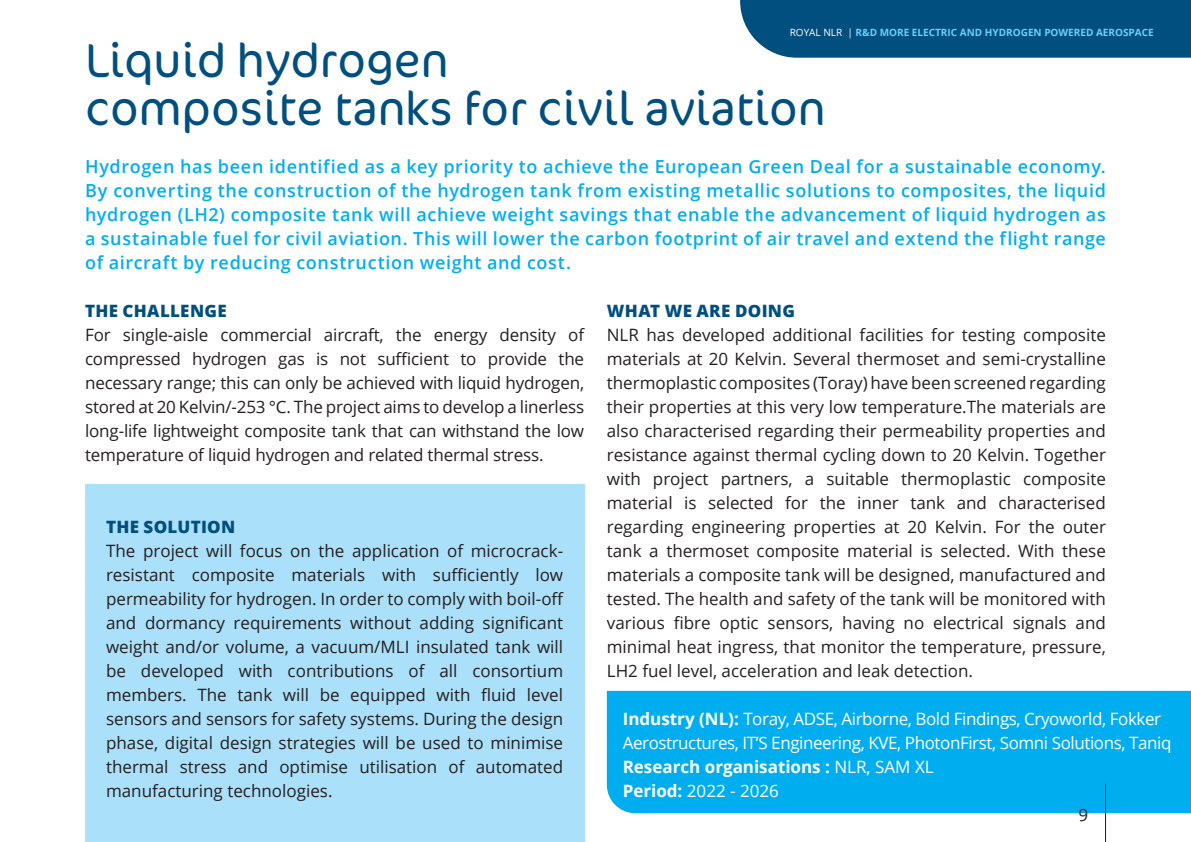
<style>
.page{position:relative;width:1191px;height:842px;background:#fff}
.page>*{position:absolute;margin:0;border:0;box-sizing:border-box;transform-origin:0 0}
.NLR_Kop{font:300 48px "Cocon OT";color:#014f7f}
.NLR_Introtekst{font:600 18px/24px "Open Sans";letter-spacing:.035em;color:#00aeef;text-align:justify}
.NLR_Broodtekst{font:17px/24px "Open Sans";color:#231f20;text-align:justify}
.NLR_Broodtekst-2{font:17px/24px "Open Sans";letter-spacing:-.025em;color:#fff}
.NLR_Tussenkopjes{font:800 17px "Open Sans";letter-spacing:.02em;color:#014f7f}
.NLR_Broodtekst-3{font:700 17px "Open Sans";color:#fff}
.NLR_Broodtekst-4{font:17px "Open Sans";color:#fff}
.t1{font:700 10px "Open Sans";color:#6bcff6}
.s1{font-weight:400;color:#fff}
.s2{font-weight:700}
.s3{font-weight:400}
</style>
<div class="page">
<div style="left:85px;top:485px;width:499px;height:357px;background:#aae0f9"></div>
<div style="left:607px;top:691px;width:584px;height:122px;background:#00aeef"></div>
<hr style="left:1105px;top:784px;width:1px;height:58px;background:#231f20">
<div style="left:740px;top:0;width:451px;height:58px;background:#014f7f"></div>
<p class="t1" style="left:789px;top:25px;width:365px"><span class="s1">ROYAL NLR |</span> R&amp;D MORE ELECTRIC AND HYDROGEN POWERED AEROSPACE</p>
<p class="NLR_Kop" style="left:85px;top:25px;width:365px">Liquid hydrogen</p>
<p class="NLR_Kop" style="left:85px;top:73px;width:742px">composite tanks for civil aviation</p>
<p class="NLR_Introtekst" style="left:85px;top:154px;width:1022px">Hydrogen has been identified as a key priority to achieve the European Green Deal for a sustainable economy.<br>By converting the construction of the hydrogen tank from existing metallic solutions to composites, the liquid hydrogen (LH2) composite tank will achieve weight savings that enable the advancement of liquid hydrogen as a sustainable fuel for civil aviation. This will lower the carbon footprint of air travel and extend the flight range of aircraft by reducing construction weight and cost.</p>
<p class="NLR_Tussenkopjes" style="left:607px;top:298px;width:190px">WHAT WE ARE DOING</p>
<p class="NLR_Broodtekst" style="left:607px;top:322px;width:500px">NLR has developed additional facilities for testing composite materials at 20 Kelvin. Several thermoset and semi-crystalline thermoplastic composites (Toray) have been screened regarding their properties at this very low temperature.The materials are also characterised regarding their permeability properties and resistance against thermal cycling down to 20 Kelvin. Together with project partners, a suitable thermoplastic composite material is selected for the inner tank and characterised regarding engineering properties at 20 Kelvin. For the outer tank a thermoset composite material is selected. With these materials a composite tank will be designed, manufactured and tested. The health and safety of the tank will be monitored with various fibre optic sensors, having no electrical signals and minimal heat ingress, that monitor the temperature, pressure, LH2 fuel level, acceleration and leak detection.</p>
<p class="NLR_Tussenkopjes" style="left:85px;top:298px;width:143px">THE CHALLENGE</p>
<p class="NLR_Broodtekst" style="left:85px;top:322px;width:500px">For single-aisle commercial aircraft, the energy density of compressed hydrogen gas is not sufficient to provide the necessary range; this can only be achieved with liquid hydrogen, stored at 20 Kelvin/-253 °C. The project aims to develop a linerless long-life lightweight composite tank that can withstand the low temperature of liquid hydrogen and related thermal stress.</p>
<p class="NLR_Tussenkopjes" style="left:106px;top:514px;width:131px">THE SOLUTION</p>
<p class="NLR_Broodtekst" style="left:106px;top:538px;width:459px">The project will focus on the application of microcrack&shy;resistant composite materials with sufficiently low permeability for hydrogen. In order to comply with boil-off and dormancy requirements without adding significant weight and/or volume, a vacuum/MLI insulated tank will be developed with contributions of all consortium members. The tank will be equipped with fluid level sensors and sensors for safety systems. During the design phase, digital design strategies will be used to minimise thermal stress and optimise utilisation of automated manufacturing technologies.</p>
<p class="NLR_Broodtekst-2" style="left:622px;top:706px;width:550px"><span class="s2">Industry (NL):</span> Toray, ADSE, Airborne, Bold Findings, Cryoworld, Fokker<br>Aerostructures, IT’S Engineering, KVE, PhotonFirst, Somni Solutions, Taniq</p>
<p class="NLR_Broodtekst-3" style="left:622px;top:755px;width:312px">Research organisations : <span class="s3">NLR, SAM XL</span></p>
<p class="NLR_Broodtekst-4" style="left:622px;top:779px;width:158px"><span class="s2">Period:</span> 2022 - 2026</p>
<p class="NLR_Broodtekst" style="left:1078px;top:802px;width:11px">9</p>
</div>
